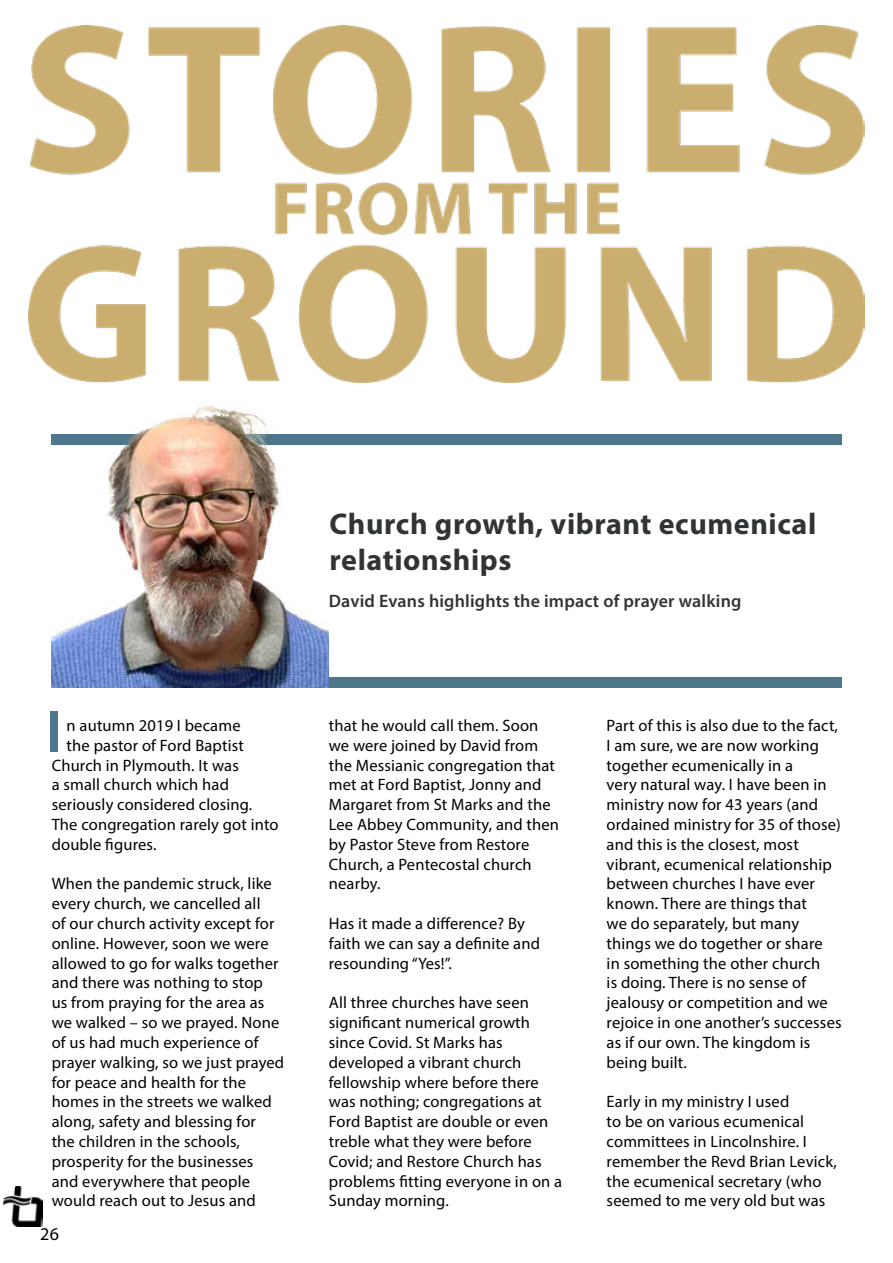
<style>
.page{position:relative;width:893px;height:1263px;background:#fff}
.page>*{position:absolute;margin:0;border:0;box-sizing:border-box;transform-origin:0 0}
.t1{font:600 60px "Myriad Pro";color:#4f778b}
.t2{font:700 30px/36px "Myriad Pro";letter-spacing:.02em;color:#313436}
.t3{font:600 18px "Myriad Pro";letter-spacing:.01em;color:#313436}
.t4{font:18px "Myriad Pro";color:#000}
.t5{font:16.5px/19.8px "Myriad Pro";letter-spacing:.01em;color:#000}
</style>
<div class="page">
<img style="left:28px;top:26px;width:837px;height:357px">
<div style="left:51px;top:434px;width:791px;height:10px;background:#4f778b"></div>
<div style="left:52px;top:677px;width:790px;height:11px;background:#4f778b"></div>
<img style="left:51px;top:405px;width:278px;height:283px">
<img style="left:3px;top:1186px;width:39px;height:40px">
<h1 class="t1" style="left:46px;top:694px;width:17px">I</h1>
<p class="t5" style="left:67px;top:715px;width:175px">n autumn 2019 I became</p>
<p class="t5" style="left:67px;top:735px;width:179px">the pastor of Ford Baptist</p>
<p class="t5" style="left:52px;top:755px;width:189px">Church in Plymouth. It was</p>
<p class="t5" style="left:52px;top:775px;width:179px">a small church which had</p>
<p class="t5" style="left:52px;top:794px;width:202px">seriously considered closing.</p>
<p class="t5" style="left:52px;top:814px;width:228px">The congregation rarely got into</p>
<p class="t5" style="left:52px;top:834px;width:106px">double figures.</p>
<p class="t5" style="left:52px;top:874px;width:234px">When the pandemic struck, like every church, we cancelled all<br>of our church activity except for online. However, soon we were allowed to go for walks together and there was nothing to stop<br>us from praying for the area as we walked – so we prayed. None of us had much experience of prayer walking, so we just prayed for peace and health for the homes in the streets we walked along, safety and blessing for<br>the children in the schools, prosperity for the businesses and everywhere that people would reach out to Jesus and</p>
<p class="t4" style="left:40px;top:1222px;width:20px">26</p>
<h2 class="t2" style="left:329px;top:505px;width:488px">Church growth, vibrant ecumenical relationships</h2>
<p class="t3" style="left:329px;top:590px;width:414px">David Evans highlights the impact of prayer walking</p>
<p class="t5" style="left:329px;top:715px;width:232px">that he would call them. Soon we were joined by David from the Messianic congregation that met at Ford Baptist, Jonny and<br>Margaret from St Marks and the<br>Lee Abbey Community, and then by Pastor Steve from Restore<br>Church, a Pentecostal church nearby.</p>
<p class="t5" style="left:329px;top:913px;width:213px">Has it made a difference? By faith we can say a definite and resounding “Yes!”.</p>
<p class="t5" style="left:329px;top:992px;width:235px">All three churches have seen significant numerical growth since Covid. St Marks has developed a vibrant church fellowship where before there was nothing; congregations at<br>Ford Baptist are double or even treble what they were before<br>Covid; and Restore Church has problems fitting everyone in on a<br>Sunday morning.</p>
<p class="t5" style="left:607px;top:715px;width:236px">Part of this is also due to the fact,<br>I am sure, we are now working together ecumenically in a<br>very natural way. I have been in ministry now for 43 years (and ordained ministry for 35 of those) and this is the closest, most vibrant, ecumenical relationship between churches I have ever known. There are things that<br>we do separately, but many things we do together or share<br>in something the other church<br>is doing. There is no sense of jealousy or competition and we rejoice in one another’s successes as if our own. The kingdom is being built.</p>
<p class="t5" style="left:607px;top:1091px;width:232px">Early in my ministry I used<br>to be on various ecumenical committees in Lincolnshire. I remember the Revd Brian Levick, the ecumenical secretary (who seemed to me very old but was</p>
</div>
